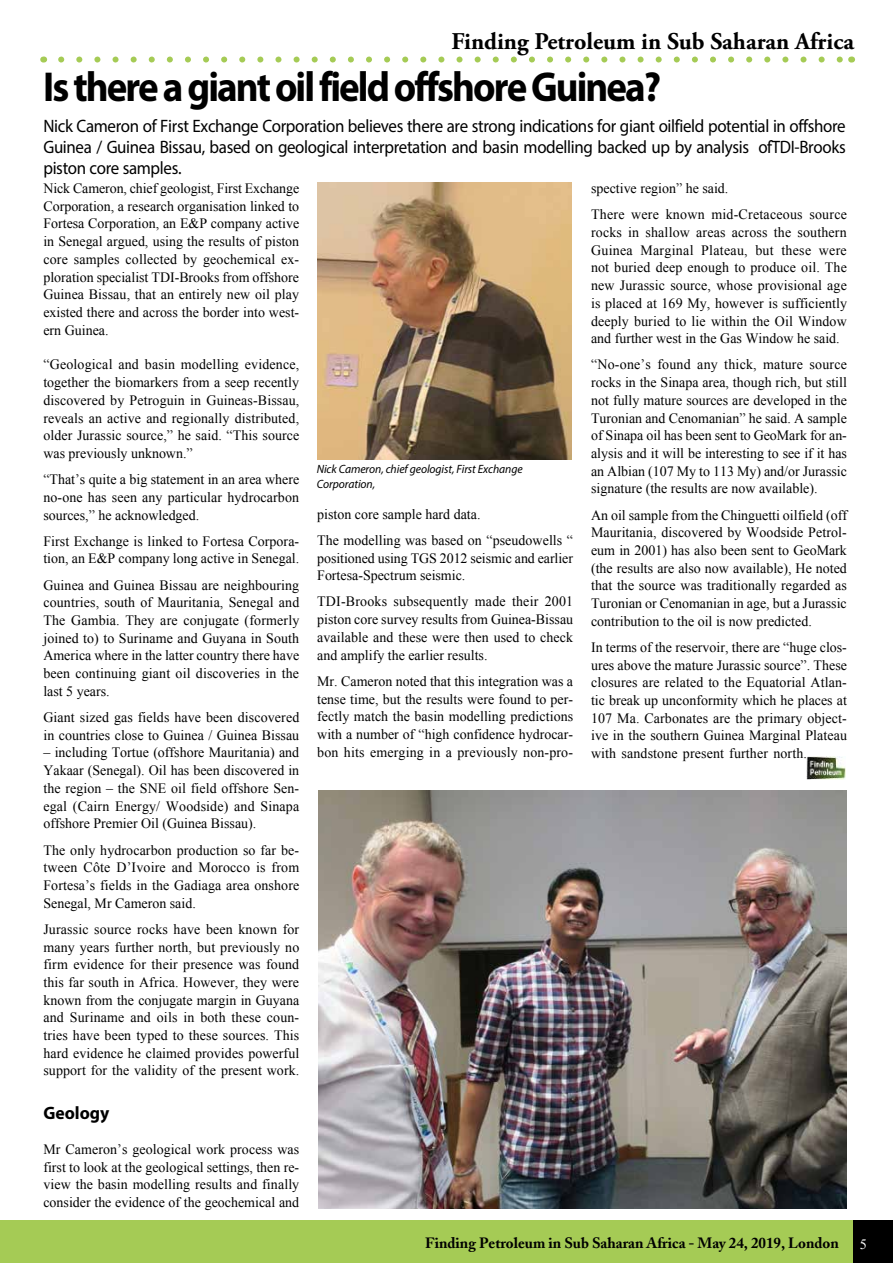
<style>
.page{position:relative;width:893px;height:1263px;background:#fff}
.page>*{position:absolute;margin:0;border:0;box-sizing:border-box;transform-origin:0 0}
.t1{font:700 42px "Myriad Pro";letter-spacing:-.05em;color:#000;scale:.93 1}
.t2{font:700 24px "Adobe Garamond Pro";color:#000}
.t3{font:18px/21px "Myriad Pro";letter-spacing:-.02em;color:#000;text-align:justify;scale:.94 1}
.t4{font:700 18px "Myriad Pro";color:#000}
.t5{font:700 15px "Adobe Caslon";color:#000}
.t6{font:14.25px/17.7px "Times New Roman";letter-spacing:.005em;color:#000;text-align:justify}
.t7{font:14.25px "Times New Roman";color:#fff}
.t8{font:italic 12px/15px "Myriad Pro";letter-spacing:-.005em;color:#000}
</style>
<div class="page">
<div style="left:1px;top:1220px;width:892px;height:43px;background:#a5cb55"></div>
<div style="left:853px;top:1220px;width:40px;height:43px;background:#000"></div>
<hr style="left:0;top:1220px;width:1px;height:43px;background:#a5cb55">
<svg style="left:61px;top:57px;width:781px;height:6px"></svg>
<img style="left:317px;top:183px;width:255px;height:277px">
<svg style="left:808px;top:756px;width:32px;height:1px"></svg>
<img style="left:807px;top:757px;width:39px;height:22px">
<img style="left:319px;top:791px;width:528px;height:418px">
<h2 class="t2" style="left:451px;top:27px;width:404px">Finding Petroleum in Sub Saharan Africa</h2>
<h1 class="t1" style="left:43px;top:63px;width:666px">Is there a giant oil field offshore Guinea?</h1>
<p class="t3" style="left:43px;top:115px;width:855px">Nick Cameron of First Exchange Corporation believes there are strong indications for giant oilfield potential in offshore Guinea / Guinea Bissau, based on geological interpretation and basin modelling backed up by analysis ofTDI-Brooks piston core samples.</p>
<p class="t6" style="left:43px;top:179px;width:257px">Nick Cameron, chief geologist, First Exchange Corporation, a research organisation linked to Fortesa Corporation, an E&amp;P company active in Senegal argued, using the results of piston core samples collected by geochemical ex&shy;ploration specialist TDI-Brooks from offshore Guinea Bissau, that an entirely new oil play existed there and across the border into west&shy;ern Guinea.</p>
<p class="t6" style="left:43px;top:356px;width:257px">“Geological and basin modelling evidence, together the biomarkers from a seep recently discovered by Petroguin in Guineas-Bissau, reveals an active and regionally distributed, older Jurassic source,” he said. “This source was previously unknown.”</p>
<p class="t6" style="left:43px;top:470px;width:257px">“That’s quite a big statement in an area where no-one has seen any particular hydrocarbon sources,” he acknowledged.</p>
<p class="t6" style="left:43px;top:532px;width:257px">First Exchange is linked to Fortesa Corpora&shy;tion, an E&amp;P company long active in Senegal.</p>
<p class="t6" style="left:43px;top:576px;width:257px">Guinea and Guinea Bissau are neighbouring countries, south of Mauritania, Senegal and The Gambia. They are conjugate (formerly joined to) to Suriname and Guyana in South America where in the latter country there have been continuing giant oil discoveries in the last 5 years.</p>
<p class="t6" style="left:43px;top:708px;width:257px">Giant sized gas fields have been discovered in countries close to Guinea / Guinea Bissau</p>
<p class="t6" style="left:43px;top:744px;width:257px">– including Tortue (offshore Mauritania) and Yakaar (Senegal). Oil has been discovered in the region – the SNE oil field offshore Sen&shy;egal (Cairn Energy/ Woodside) and Sinapa offshore Premier Oil (Guinea Bissau).</p>
<p class="t6" style="left:43px;top:841px;width:257px">The only hydrocarbon production so far be&shy;tween Côte D’Ivoire and Morocco is from Fortesa’s fields in the Gadiaga area onshore Senegal, Mr Cameron said.</p>
<p class="t6" style="left:43px;top:920px;width:257px">Jurassic source rocks have been known for many years further north, but previously no firm evidence for their presence was found this far south in Africa. However, they were known from the conjugate margin in Guyana and Suriname and oils in both these coun&shy;tries have been typed to these sources. This hard evidence he claimed provides powerful support for the validity of the present work.</p>
<p class="t4" style="left:43px;top:1103px;width:68px">Geology</p>
<p class="t6" style="left:43px;top:1140px;width:257px">Mr Cameron’s geological work process was first to look at the geological settings, then re&shy;view the basin modelling results and finally consider the evidence of the geochemical and</p>
<p class="t8" style="left:317px;top:461px;width:207px">Nick Cameron, chief geologist, First Exchange<br>Corporation,</p>
<p class="t6" style="left:317px;top:500px;width:257px;line-height:26.2px">piston core sample hard data.<br>The modelling was based on “pseudowells “</p>
<p class="t6" style="left:317px;top:549px;width:257px">positioned using TGS 2012 seismic and earlier<br>Fortesa-Spectrum seismic.</p>
<p class="t6" style="left:317px;top:593px;width:257px">TDI-Brooks subsequently made their 2001 piston core survey results from Guinea-Bissau available and these were then used to check and amplify the earlier results.</p>
<p class="t6" style="left:317px;top:672px;width:257px">Mr. Cameron noted that this integration was a tense time, but the results were found to per&shy;fectly match the basin modelling predictions with a number of “high confidence hydrocar&shy;bon hits emerging in a previously non-pro-</p>
<p class="t6" style="left:591px;top:175px;width:257px;line-height:26.2px">spective region” he said.<br>There were known mid-Cretaceous source</p>
<p class="t6" style="left:591px;top:223px;width:257px">rocks in shallow areas across the southern Guinea Marginal Plateau, but these were not buried deep enough to produce oil. The new Jurassic source, whose provisional age is placed at 169 My, however is sufficiently deeply buried to lie within the Oil Window and further west in the Gas Window he said.</p>
<p class="t6" style="left:591px;top:356px;width:257px">“No-one’s found any thick, mature source rocks in the Sinapa area, though rich, but still not fully mature sources are developed in the Turonian and Cenomanian” he said. A sample of Sinapa oil has been sent to GeoMark for an&shy;alysis and it will be interesting to see if it has an Albian (107 My to 113 My) and/or Jurassic signature (the results are now available).</p>
<p class="t6" style="left:591px;top:506px;width:257px">An oil sample from the Chinguetti oilfield (off Mauritania, discovered by Woodside Petrol&shy;eum in 2001) has also been sent to GeoMark (the results are also now available), He noted that the source was traditionally regarded as Turonian or Cenomanian in age, but a Jurassic contribution to the oil is now predicted.</p>
<p class="t6" style="left:591px;top:638px;width:257px">In terms of the reservoir, there are “huge clos&shy;ures above the mature Jurassic source”. These closures are related to the Equatorial Atlan&shy;tic break up unconformity which he places at 107 Ma. Carbonates are the primary object&shy;ive in the southern Guinea Marginal Plateau with sandstone present further north.</p>
<p class="t5" style="left:425px;top:1234px;width:415px">Finding Petroleum in Sub Saharan Africa - May 24, 2019, London</p>
<p class="t7" style="left:860px;top:1235px;width:9px">5</p>
</div>
